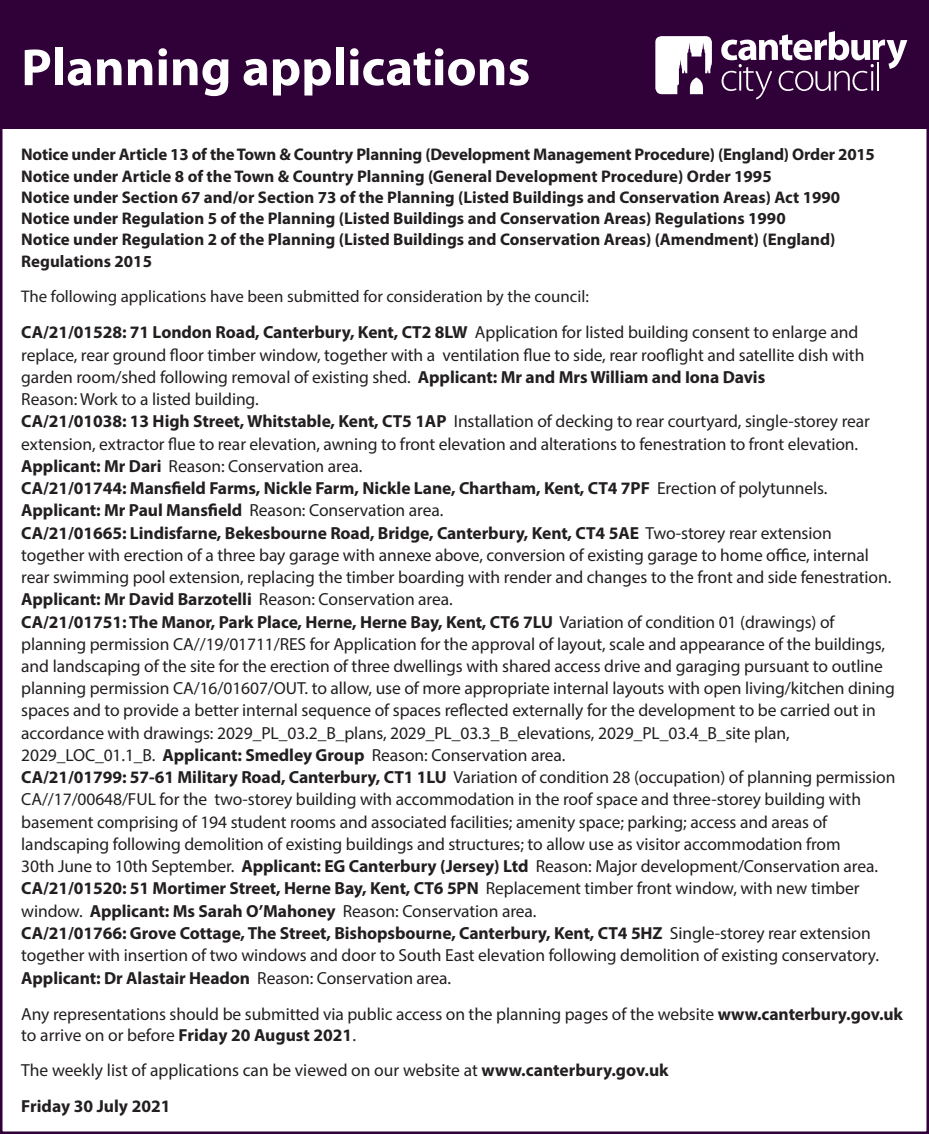
<style>
.page{position:relative;width:929px;height:1134px;background:#fff}
.page>*{position:absolute;margin:0;border:0;box-sizing:border-box;transform-origin:0 0}
.t1{font:700 52.5px "Myriad Pro";color:#fff}
.t2{font:17.5px/22.2px "Myriad Pro";letter-spacing:-.005em;color:#231f20}
.t3{font:700 17px/21.2px "Myriad Pro";color:#231f20}
.t4{font:17px "Myriad Pro";color:#231f20}
.s1{font-weight:700}
</style>
<div class="page">
<div style="left:1px;top:1px;width:926px;height:127px;background:#300038"></div>
<div style="left:0;top:0;width:928px;height:129px;border:2px solid #300038"></div>
<svg style="left:655px;top:36px;width:56px;height:58px"></svg>
<svg style="left:721px;top:31px;width:186px;height:68px"></svg>
<hr style="left:871px;top:71px;width:2px;height:20px;background:#fff">
<hr style="left:876px;top:63px;width:2px;height:28px;background:#fff">
<h1 class="t1" style="left:21px;top:33px;width:510px">Planning applications</h1>
<p class="t3" style="left:21px;top:144px;width:855px">Notice under Article 13 of the Town &amp; Country Planning (Development Management Procedure) (England) Order 2015<br>Notice under Article 8 of the Town &amp; Country Planning (General Development Procedure) Order 1995<br>Notice under Section 67 and/or Section 73 of the Planning (Listed Buildings and Conservation Areas) Act 1990<br>Notice under Regulation 5 of the Planning (Listed Buildings and Conservation Areas) Regulations 1990<br>Notice under Regulation 2 of the Planning (Listed Buildings and Conservation Areas) (Amendment) (England)<br>Regulations 2015</p>
<p class="t4" style="left:21px;top:285px;width:569px">The following applications have been submitted for consideration by the council:</p>
<p class="t2" style="left:21px;top:321px;width:875px"><span class="s1">CA/21/01528: 71 London Road, Canterbury, Kent, CT2 8LW</span> Application for listed building consent to enlarge and replace, rear ground floor timber window, together with a ventilation flue to side, rear rooflight and satellite dish with garden room/shed following removal of existing shed. <span class="s1">Applicant: Mr and Mrs William and Iona Davis<br></span>Reason: Work to a listed building.<br><span class="s1">CA/21/01038: 13 High Street, Whitstable, Kent, CT5 1AP</span> Installation of decking to rear courtyard, single-storey rear extension, extractor flue to rear elevation, awning to front elevation and alterations to fenestration to front elevation.<br><span class="s1">Applicant: Mr Dari</span> Reason: Conservation area.<br><span class="s1">CA/21/01744: Mansfield Farms, Nickle Farm, Nickle Lane, Chartham, Kent, CT4 7PF</span> Erection of polytunnels.<br><span class="s1">Applicant: Mr Paul Mansfield</span> Reason: Conservation area.<br><span class="s1">CA/21/01665: Lindisfarne, Bekesbourne Road, Bridge, Canterbury, Kent, CT4 5AE</span> Two-storey rear extension together with erection of a three bay garage with annexe above, conversion of existing garage to home office, internal rear swimming pool extension, replacing the timber boarding with render and changes to the front and side fenestration.<br><span class="s1">Applicant: Mr David Barzotelli</span> Reason: Conservation area.<br><span class="s1">CA/21/01751: The Manor, Park Place, Herne, Herne Bay, Kent, CT6 7LU</span> Variation of condition 01 (drawings) of planning permission CA//19/01711/RES for Application for the approval of layout, scale and appearance of the buildings, and landscaping of the site for the erection of three dwellings with shared access drive and garaging pursuant to outline planning permission CA/16/01607/OUT. to allow, use of more appropriate internal layouts with open living/kitchen dining spaces and to provide a better internal sequence of spaces reflected externally for the development to be carried out in accordance with drawings: 2029_PL_03.2_B_plans, 2029_PL_03.3_B_elevations, 2029_PL_03.4_B_site plan, 2029_LOC_01.1_B. <span class="s1">Applicant: Smedley Group</span> Reason: Conservation area.<br><span class="s1">CA/21/01799: 57-61 Military Road, Canterbury, CT1 1LU</span> Variation of condition 28 (occupation) of planning permission CA//17/00648/FUL for the two-storey building with accommodation in the roof space and three-storey building with basement comprising of 194 student rooms and associated facilities; amenity space; parking; access and areas of landscaping following demolition of existing buildings and structures; to allow use as visitor accommodation from<br>30th June to 10th September. <span class="s1">Applicant: EG Canterbury (Jersey) Ltd</span> Reason: Major development/Conservation area.<br><span class="s1">CA/21/01520: 51 Mortimer Street, Herne Bay, Kent, CT6 5PN</span> Replacement timber front window, with new timber window. <span class="s1">Applicant: Ms Sarah O’Mahoney</span> Reason: Conservation area.<br><span class="s1">CA/21/01766: Grove Cottage, The Street, Bishopsbourne, Canterbury, Kent, CT4 5HZ</span> Single-storey rear extension together with insertion of two windows and door to South East elevation following demolition of existing conservatory.<br><span class="s1">Applicant: Dr Alastair Headon</span> Reason: Conservation area.</p>
<p class="t2" style="left:21px;top:1003px;width:883px;line-height:21.2px">Any representations should be submitted via public access on the planning pages of the website <span class="s1">www.canterbury.gov.uk </span>to arrive on or before <span class="s1">Friday 20 August 2021</span>.</p>
<p class="t2" style="left:21px;top:1052px;width:649px;line-height:35.5px">The weekly list of applications can be viewed on our website at <span class="s1">www.canterbury.gov.uk<br>Friday 30 July 2021</span></p>
</div>
